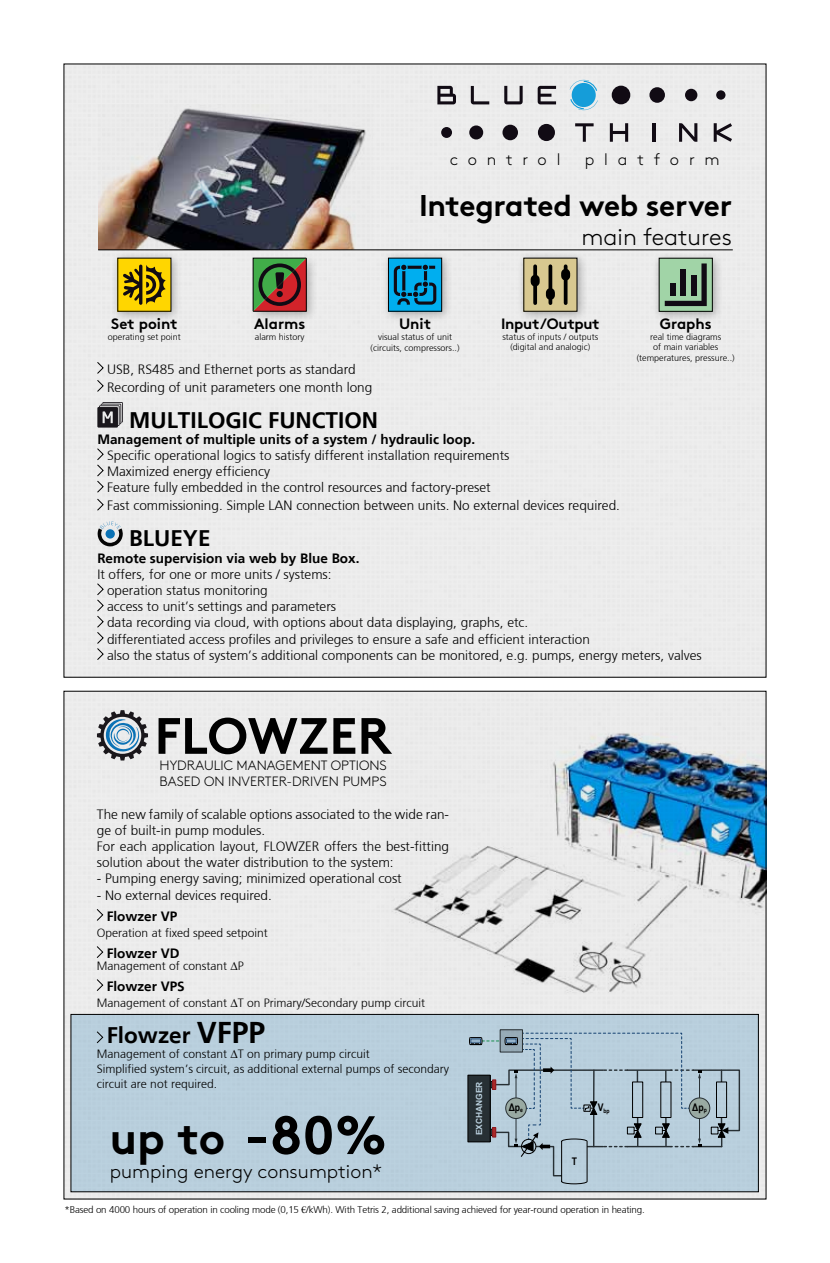
<style>
.page{position:relative;width:830px;height:1263px;background:#fff}
.page>*{position:absolute;margin:0;border:0;box-sizing:border-box;transform-origin:0 0}
.t1{font:700 54px "Swegon Brown";color:#000}
.t2{font:700 51px "Swegon Brown";color:#000}
.t3{font:700 45px "Swegon Brown";color:#000}
.t4{font:700 30px "Swegon Brown";letter-spacing:-.01em;color:#000}
.t5{font:300 24px "Swegon Brown";color:#000}
.t6{font:700 22.5px "Frutiger";color:#000}
.t7{font:300 19.5px "Swegon Brown";color:#000}
.t8{font:300 16.5px "Swegon Brown";letter-spacing:.595em;color:#000}
.t9{font:700 15px "Swegon Brown";color:#000}
.t10{font:700 15px "Swegon Brown";letter-spacing:-.02em;color:#000}
.t11{font:300 13.5px/16.2px "Frutiger";color:#000}
.t12{font:700 13.5px "Frutiger";color:#000}
.t13{font:300 13.5px/16.2px "Swegon Brown";color:#000}
.t14{font:300 12px/15px "Frutiger";color:#000}
.t15{font:700 10.5px "Arial Narrow";color:#000}
.t16{font:300 9.75px "Frutiger";letter-spacing:-.015em;color:#000}
.t17{font:300 9px/10.5px "Frutiger";color:#000;text-align:center}
.t18{font:700 8.4px "Arial";letter-spacing:.005em;color:#fff}
.t19{font:700 6.15px "Arial Narrow";color:#000}
.t20{font:5.7px "Myriad Pro";color:#000}
.s1{font-family:"Arial";font-weight:400}
.s2{font-size:30px}
.s3{font-family:"Times New Roman";font-weight:400}
</style>
<div class="page">
<div style="left:66px;top:66px;width:697px;height:609px;background:#ececec"></div>
<div style="left:66px;top:693px;width:697px;height:504px;background:#ececec"></div>
<div style="left:611px;top:86px;width:19px;height:18px;background:#110b14;border-radius:50%"></div>
<div style="left:537px;top:124px;width:17px;height:17px;background:#110b14;border-radius:50%"></div>
<div style="left:649px;top:87px;width:15px;height:16px;background:#110b14;border-radius:50%"></div>
<div style="left:502px;top:125px;width:15px;height:15px;background:#110b14;border-radius:50%"></div>
<div style="left:684px;top:89px;width:13px;height:12px;background:#110b14;border-radius:50%"></div>
<div style="left:469px;top:125px;width:14px;height:14px;background:#110b14;border-radius:50%"></div>
<svg style="left:715px;top:90px;width:10px;height:10px"></svg>
<div style="left:441px;top:127px;width:11px;height:11px;background:#110b14;border-radius:50%"></div>
<svg style="left:569px;top:80px;width:28px;height:30px"></svg>
<svg style="left:537px;top:86px;width:18px;height:18px"></svg>
<svg style="left:437px;top:86px;width:19px;height:18px"></svg>
<svg style="left:504px;top:86px;width:18px;height:18px"></svg>
<svg style="left:470px;top:86px;width:19px;height:18px"></svg>
<svg style="left:609px;top:123px;width:19px;height:19px"></svg>
<svg style="left:713px;top:123px;width:18px;height:19px"></svg>
<svg style="left:678px;top:123px;width:19px;height:19px"></svg>
<svg style="left:575px;top:123px;width:18px;height:19px"></svg>
<hr style="left:651px;top:123px;width:3px;height:19px;background:#110b14">
<img style="left:98px;top:105px;width:274px;height:144px">
<hr style="left:98px;top:249px;width:634px;height:1px;background:#000">
<div style="left:111px;top:251px;width:71px;height:71px;background:#000;opacity:.3"></div>
<div style="left:118px;top:258px;width:53px;height:53px;background:#ffd600"></div>
<svg style="left:123px;top:265px;width:43px;height:40px"></svg>
<div style="left:516px;top:251px;width:72px;height:71px;background:#000;opacity:.3"></div>
<div style="left:523px;top:258px;width:53px;height:53px;background:#d8c890"></div>
<hr style="left:533px;top:266px;width:3px;height:37px;background:#000">
<svg style="left:548px;top:266px;width:4px;height:37px"></svg>
<svg style="left:563px;top:266px;width:4px;height:37px"></svg>
<svg style="left:561px;top:273px;width:9px;height:3px"></svg>
<svg style="left:545px;top:293px;width:9px;height:2px"></svg>
<svg style="left:530px;top:279px;width:9px;height:3px"></svg>
<div style="left:381px;top:251px;width:71px;height:71px;background:#000;opacity:.3"></div>
<div style="left:388px;top:258px;width:53px;height:53px;background:#00aeef"></div>
<svg style="left:393px;top:265px;width:43px;height:40px"></svg>
<div style="left:652px;top:251px;width:71px;height:72px;background:#000;opacity:.3"></div>
<svg style="left:658px;top:258px;width:54px;height:53px"></svg>
<svg style="left:664px;top:263px;width:42px;height:43px;background:#739478"></svg>
<div style="left:690px;top:275px;width:5px;height:20px;background:#110b14"></div>
<div style="left:680px;top:269px;width:5px;height:26px;background:#110b14"></div>
<div style="left:669px;top:283px;width:6px;height:12px;background:#110b14"></div>
<div style="left:247px;top:252px;width:70px;height:71px;background:#000;opacity:.3"></div>
<svg style="left:253px;top:258px;width:53px;height:53px;background:#6c5030"></svg>
<svg style="left:97px;top:362px;width:7px;height:12px"></svg>
<svg style="left:97px;top:380px;width:7px;height:12px"></svg>
<svg style="left:97px;top:402px;width:26px;height:26px"></svg>
<svg style="left:97px;top:448px;width:7px;height:63px"></svg>
<svg style="left:97px;top:521px;width:26px;height:25px"></svg>
<svg style="left:97px;top:583px;width:7px;height:77px"></svg>
<svg style="left:96px;top:909px;width:7px;height:12px"></svg>
<svg style="left:96px;top:946px;width:7px;height:12px"></svg>
<svg style="left:96px;top:979px;width:7px;height:12px"></svg>
<div style="left:71px;top:1014px;width:687px;height:178px;background:#b9cfdd"></div>
<div style="left:500px;top:1030px;width:22px;height:22px;background:#94a9b5"></div>
<div style="left:499px;top:1029px;width:23px;height:23px;border:1px solid #383c3d"></div>
<div style="left:467px;top:1075px;width:23px;height:67px;border:1px solid #000"></div>
<svg style="left:469px;top:1032px;width:271px;height:153px"></svg>
<div style="left:71px;top:1014px;width:687px;height:178px;border:1px solid #000"></div>
<img style="left:384px;top:699px;width:381px;height:305px">
<svg style="left:97px;top:710px;width:51px;height:50px;background:#93a1ac"></svg>
<p class="t8" style="left:449px;top:147px;width:112px">control</p>
<p class="t8" style="left:584px;top:147px;width:136px">platform</p>
<h3 class="t4" style="left:419px;top:181px;width:314px">Integrated web server</h3>
<h3 class="t5" style="left:581px;top:219px;width:152px">main features</h3>
<p class="t9" style="left:111px;top:312px;width:68px">Set point</p>
<p class="t17" style="left:108px;top:332px;width:75px">operating set point</p>
<p class="t9" style="left:399px;top:312px;width:34px">Unit</p>
<p class="t17" style="left:370px;top:332px;width:91px">visual status of unit (circuits, compressors..)</p>
<p class="t9" style="left:254px;top:312px;width:53px">Alarms</p>
<p class="t17" style="left:255px;top:332px;width:51px">alarm history</p>
<p class="t10" style="left:501px;top:312px;width:100px">Input/Output</p>
<p class="t17" style="left:502px;top:332px;width:98px">status of inputs / outputs (digital and analogic)</p>
<p class="t9" style="left:659px;top:312px;width:53px">Graphs</p>
<p class="t17" style="left:636px;top:332px;width:100px">real time diagrams<br>of main variables (temperatures, pressure..)</p>
<p class="t15" style="left:541px;top:340px;width:13px">Δp</p>
<p class="t11" style="left:107px;top:360px;width:266px;line-height:18px">USB, RS485 and Ethernet ports as standard<br>Recording of unit parameters one month long</p>
<h3 class="t6" style="left:129px;top:407px;width:250px">MULTILOGIC FUNCTION</h3>
<p class="t12" style="left:97px;top:431px;width:379px">Management of multiple units of a system / hydraulic loop.</p>
<p class="t11" style="left:107px;top:447px;width:403px">Specific operational logics to satisfy different installation requirements<br>Maximized energy efficiency<br>Feature fully embedded in the control resources and factory-preset</p>
<p class="t11" style="left:107px;top:498px;width:514px">Fast commissioning. Simple LAN connection between units. No external devices required.</p>
<h3 class="t6" style="left:129px;top:525px;width:83px">BLUEYE</h3>
<p class="t12" style="left:97px;top:550px;width:263px">Remote supervision via web by Blue Box.</p>
<p class="t11" style="left:107px;top:566px;width:596px;text-indent:-10px">It offers, for one or more units / systems:<br>operation status monitoring<br>access to unit’s settings and parameters<br>data recording via cloud, with options about data displaying, graphs, etc.<br>differentiated access profiles and privileges to ensure a safe and efficient interaction<br>also the status of system’s additional components can be monitored, e.g. pumps, energy meters, valves</p>
<p class="t20" style="left:486px;top:502px;width:17px">FC coil</p>
<h2 class="t2" style="left:154px;top:695px;width:238px">FLOWZER</h2>
<p class="t13" style="left:159px;top:756px;width:228px">HYDRAULIC MANAGEMENT OPTIONS<br>BASED ON INVERTER-DRIVEN PUMPS</p>
<p class="t11" style="left:97px;top:806px;width:353px">The new family of scalable options associated to the wide ran&shy;ge of built-in pump modules.<br>For each application layout, FLOWZER offers the best-fitting solution about the water distribution to the system:</p>
<p class="t11" style="left:97px;top:871px;width:306px">- Pumping energy saving; minimized operational cost</p>
<p class="t11" style="left:97px;top:887px;width:176px">- No external devices required.</p>
<p class="t12" style="left:107px;top:908px;width:72px">Flowzer VP</p>
<p class="t14" style="left:97px;top:925px;width:172px">Operation at fixed speed setpoint</p>
<p class="t12" style="left:107px;top:945px;width:74px">Flowzer VD</p>
<p class="t14" style="left:97px;top:958px;width:148px">Management of constant <span class="s1">∆</span>P</p>
<p class="t12" style="left:107px;top:978px;width:80px">Flowzer VPS</p>
<p class="t14" style="left:97px;top:995px;width:330px">Management of constant <span class="s1">∆</span>T on Primary/Secondary pump circuit</p>
<h3 class="t6" style="left:107px;top:1022px;width:160px">Flowzer <span class="s2">VFPP</span></h3>
<p class="t14" style="left:97px;top:1046px;width:353px">Management of constant <span class="s1">∆</span>T on primary pump circuit<br>Simplified system’s circuit, as additional external pumps of secondary circuit are not required.</p>
<h3 class="t3" style="left:110px;top:1102px;width:117px">up to</h3>
<h3 class="t7" style="left:110px;top:1157px;width:274px">pumping energy consumption*</h3>
<h1 class="t1" style="left:244px;top:1091px;width:144px">-80%</h1>
<p class="t18" style="left:473px;top:1135px;width:55px;rotate:-90deg">EXCHANGER</p>
<p class="t15" style="left:508px;top:1099px;width:16px">Δp<sub>e</sub></p>
<p class="t15" style="left:692px;top:1099px;width:16px">Δp<sub>p</sub></p>
<p class="t19" style="left:597px;top:1106px;width:13px"><sup>V</sup>bp</p>
<p class="t15" style="left:571px;top:1153px;width:7px">T</p>
<p class="t16" style="left:64px;top:1204px;width:581px">*Based on 4000 hours of operation in cooling mode (0,15 <span class="s3">€</span>/kWh). With Tetris 2, additional saving achieved for year-round operation in heating.</p>
</div>
